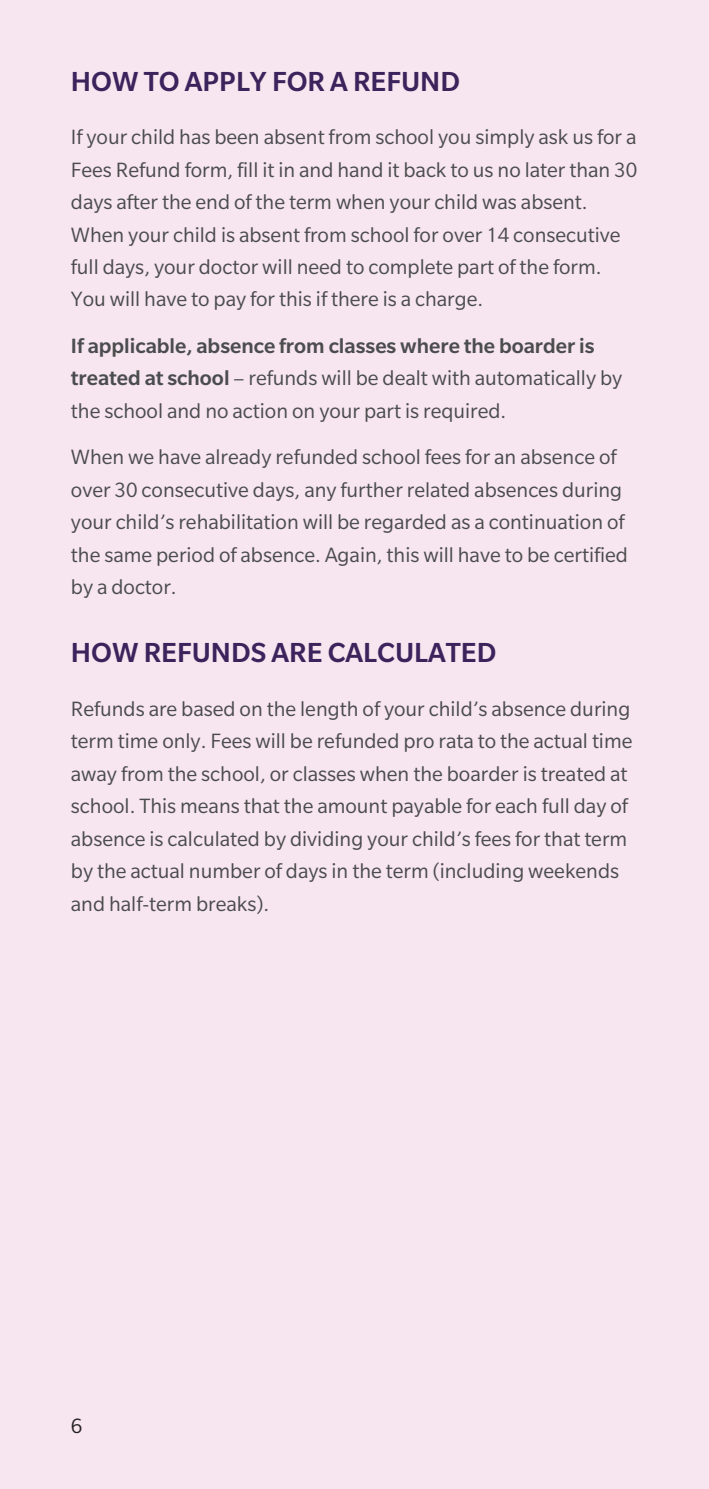
<style>
.page{position:relative;width:709px;height:1489px;background:#fff}
.page>*{position:absolute;margin:0;border:0;box-sizing:border-box;transform-origin:0 0}
.t1{font:500 30px "Slate Pro";color:#3b235c}
.t2{font:22.5px/32.5px "Slate Pro";color:#4b4c4d}
.t3{font:22.5px "Slate Pro";color:#231f20}
.s1{font-weight:500}
</style>
<div class="page">
<div style="left:0;top:0;width:709px;height:1488px;background:#f7e5ef"></div>
<h1 class="t1" style="left:71px;top:65px;width:391px">HOW TO APPLY FOR A REFUND</h1>
<p class="t2" style="left:71px;top:121px;width:568px">If your child has been absent from school you simply ask us for a Fees Refund form, fill it in and hand it back to us no later than 30 days after the end of the term when your child was absent.<br>When your child is absent from school for over 14 consecutive full days, your doctor will need to complete part of the form.<br>You will have to pay for this if there is a charge.</p>
<p class="t2" style="left:71px;top:329px;width:553px"><span class="s1">If applicable, absence from classes where the boarder is treated at school</span> – refunds will be dealt with automatically by the school and no action on your part is required.</p>
<p class="t2" style="left:71px;top:441px;width:558px">When we have already refunded school fees for an absence of over 30 consecutive days, any further related absences during your child’s rehabilitation will be regarded as a continuation of the same period of absence. Again, this will have to be certified by a doctor.</p>
<h1 class="t1" style="left:71px;top:636px;width:427px">HOW REFUNDS ARE CALCULATED</h1>
<p class="t2" style="left:71px;top:692px;width:563px">Refunds are based on the length of your child’s absence during term time only. Fees will be refunded pro rata to the actual time away from the school, or classes when the boarder is treated at school. This means that the amount payable for each full day of absence is calculated by dividing your child’s fees for that term by the actual number of days in the term (including weekends and half-term breaks).</p>
<p class="t3" style="left:71px;top:1413px;width:13px">6</p>
</div>
